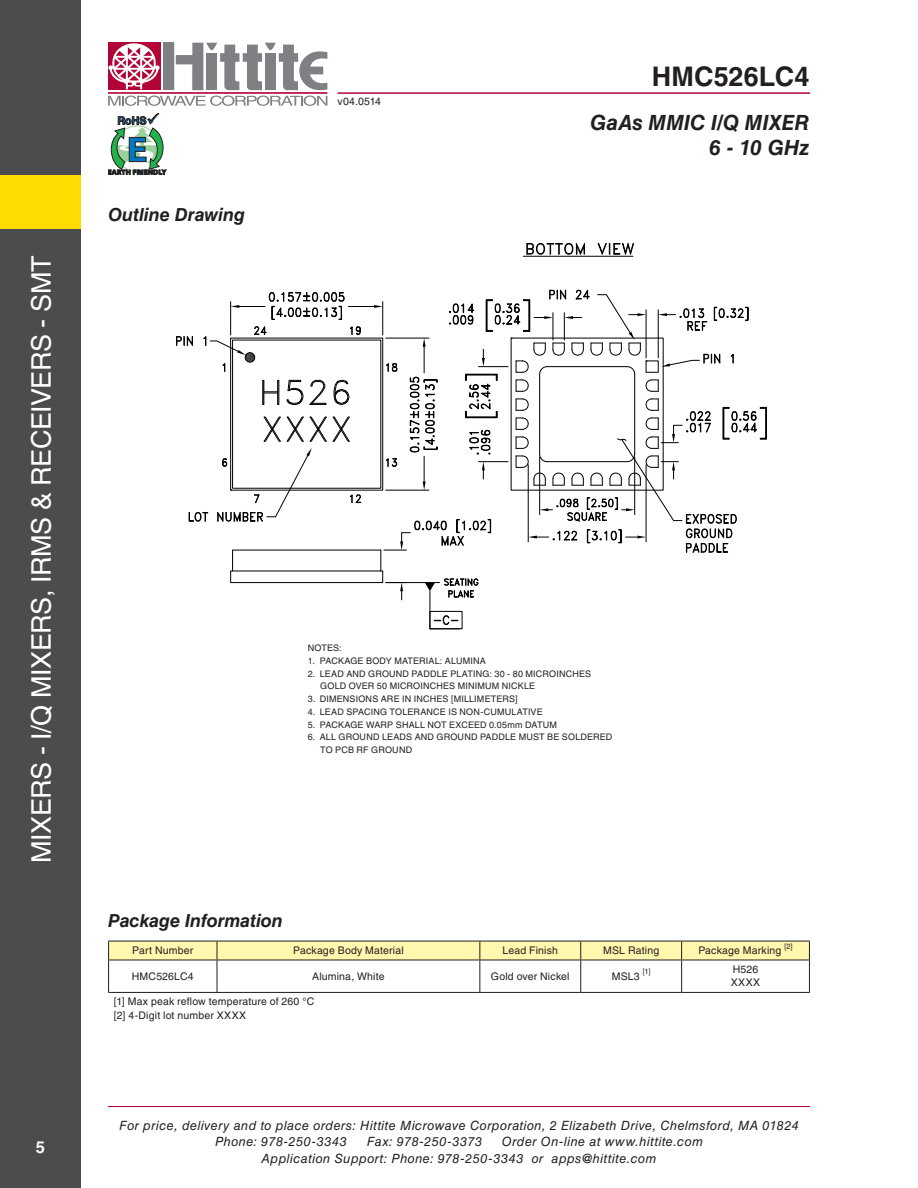
<style>
.page{position:relative;width:918px;height:1188px;background:#fff}
.page>*{position:absolute;margin:0;border:0;box-sizing:border-box;transform-origin:0 0}
.t1{font:27px "Helvetica LT Std";letter-spacing:-.015em;color:#fff}
.t2{font:700 27px "Helvetica LT Std";letter-spacing:.005em;color:#231f20}
.t3{font:italic 700 21px/25.2px "Helvetica LT Std";letter-spacing:.005em;color:#231f20;text-align:right}
.t4{font:italic 700 18px "Helvetica LT Std";letter-spacing:-.005em;color:#231f20}
.t5{font:700 16.5px "Helvetica LT Std";color:#fff}
.t6{font:italic 12.75px/16.5px "Helvetica LT Std";letter-spacing:.035em;color:#231f20}
.t7{font:10.5px/13.5px "Helvetica LT Std";letter-spacing:.015em;color:#231f20}
.t8{font:9px "Helvetica LT Std";letter-spacing:.02em;color:#231f20}
.t9{font:7.5px "Helvetica LT Std";color:#231f20}
</style>
<div class="page">
<hr style="left:108px;top:1106px;width:702px;height:1px;background:#b30437">
<hr style="left:338px;top:92px;width:472px;height:2px;background:#b30437">
<div style="left:163px;top:43px;width:11px;height:47px;background:#7e8083"></div>
<div style="left:108px;top:43px;width:52px;height:47px;background:#b30437"></div>
<hr style="left:108px;top:92px;width:219px;height:2px;background:#b30437">
<svg style="left:176px;top:43px;width:151px;height:47px"></svg>
<svg style="left:108px;top:96px;width:219px;height:10px"></svg>
<svg style="left:108px;top:43px;width:52px;height:46px"></svg>
<svg style="left:108px;top:113px;width:58px;height:62px"></svg>
<div style="left:0;top:0;width:81px;height:1188px;background:#4b4c4d"></div>
<div style="left:0;top:175px;width:81px;height:54px;background:#ffdc01"></div>
<svg style="left:526px;top:243px;width:59px;height:12px"></svg>
<svg style="left:597px;top:243px;width:37px;height:13px"></svg>
<hr style="left:523px;top:256px;width:110px;height:1px;background:#000">
<hr style="left:386px;top:582px;width:54px;height:1px;background:#000">
<svg style="left:386px;top:583px;width:20px;height:17px"></svg>
<svg style="left:425px;top:578px;width:54px;height:51px"></svg>
<svg style="left:176px;top:289px;width:591px;height:283px"></svg>
<div style="left:230px;top:570px;width:153px;height:13px;border:1px solid #000"></div>
<svg style="left:108px;top:941px;width:702px;height:19px;background:#f0e9a4"></svg>
<hr style="left:108px;top:960px;width:109px;height:1px;background:#231f20">
<hr style="left:108px;top:960px;width:1px;height:32px;background:#231f20">
<hr style="left:217px;top:960px;width:263px;height:1px;background:#231f20">
<hr style="left:217px;top:960px;width:1px;height:32px;background:#231f20">
<hr style="left:480px;top:960px;width:101px;height:1px;background:#231f20">
<hr style="left:479px;top:960px;width:1px;height:32px;background:#231f20">
<hr style="left:581px;top:960px;width:101px;height:1px;background:#231f20">
<hr style="left:580px;top:960px;width:1px;height:32px;background:#231f20">
<hr style="left:682px;top:960px;width:128px;height:1px;background:#231f20">
<hr style="left:681px;top:960px;width:1px;height:32px;background:#231f20">
<hr style="left:809px;top:960px;width:1px;height:32px;background:#231f20">
<hr style="left:108px;top:992px;width:109px;height:1px;background:#231f20">
<hr style="left:217px;top:992px;width:263px;height:1px;background:#231f20">
<hr style="left:480px;top:992px;width:101px;height:1px;background:#231f20">
<hr style="left:581px;top:992px;width:101px;height:1px;background:#231f20">
<hr style="left:682px;top:992px;width:128px;height:1px;background:#231f20">
<h1 class="t1" style="left:26px;top:863px;width:609px;rotate:-90deg">mixers - i/q mixers, IRMs &amp; Receivers - SMT</h1>
<h3 class="t5" style="left:36px;top:1138px;width:11px">5</h3>
<h3 class="t4" style="left:108px;top:204px;width:138px">Outline Drawing</h3>
<p class="t7" style="left:338px;top:94px;width:45px">v04.0514</p>
<h1 class="t2" style="left:652px;top:60px;width:159px">HMC526LC4</h1>
<h2 class="t3" style="left:590px;top:109px;width:221px">GaAs MMIC I/Q MIXER<br>6 - 10 GHz</h2>
<p class="t8" style="left:308px;top:643px;width:35px">NOTES:</p>
<p class="t8" style="left:308px;top:656px;width:179px">1. PACKAGE BODY MATERIAL: ALUMI NA</p>
<p class="t8" style="left:308px;top:668px;width:225px">2. LEAD AND GROUND PADDLE PLATI NG: 30 - 80 MICR</p>
<p class="t8" style="left:549px;top:668px;width:37px">OI NCHES</p>
<p class="t8" style="left:320px;top:681px;width:43px">GOLD OVER</p>
<p class="t8" style="left:377px;top:681px;width:20px">50 MICR</p>
<p class="t8" style="left:413px;top:681px;width:122px">OINCHES MINIMUM NICKLE</p>
<p class="t8" style="left:308px;top:694px;width:25px">3. DIME</p>
<p class="t8" style="left:343px;top:694px;width:138px">NSIONS ARE I N I NCHES [MI LLIME</p>
<p class="t8" style="left:491px;top:694px;width:13px">TERS</p>
<p class="t8" style="left:515px;top:694px;width:4px">]</p>
<p class="t8" style="left:308px;top:707px;width:226px">4. LEAD SPACI NG TOLERANCE IS NON-CUMULATIVE</p>
<p class="t8" style="left:308px;top:719px;width:149px">5. PACKAGE WARP SHALL NOT EXCEE</p>
<p class="t8" style="left:480px;top:719px;width:77px">D 0.05mm DATUM</p>
<p class="t8" style="left:308px;top:732px;width:287px">6. ALL GROUND LEADS AND GROUND PADDLE MUST BE SOLDERE</p>
<p class="t8" style="left:606px;top:732px;width:8px">D</p>
<p class="t8" style="left:320px;top:745px;width:93px">TO PCB RF GROUND</p>
<h3 class="t4" style="left:108px;top:909px;width:176px">Package Information</h3>
<p class="t7" style="left:132px;top:944px;width:62px">Part Number</p>
<p class="t7" style="left:293px;top:944px;width:112px">Package Body Material</p>
<p class="t7" style="left:503px;top:944px;width:57px">Lead Finish</p>
<p class="t7" style="left:603px;top:944px;width:58px">MSL Rating</p>
<p class="t7" style="left:698px;top:944px;width:96px">Package Marking <sup>[2]</sup></p>
<p class="t7" style="left:132px;top:969px;width:63px">HMC526LC4</p>
<p class="t7" style="left:312px;top:969px;width:74px">Alumina, White</p>
<p class="t7" style="left:491px;top:969px;width:80px">Gold over Nickel</p>
<p class="t7" style="left:612px;top:970px;width:30px">MS L3</p>
<p class="t9" style="left:643px;top:967px;width:9px">[1]</p>
<p class="t7" style="left:731px;top:962px;width:29px">H526<br>XXXX</p>
<p class="t7" style="left:114px;top:995px;width:201px">[1] Max peak reflow temperature of 260 °C [2] 4-Digit lot number XXXX</p>
<h3 class="t6" style="left:215px;top:1117px;width:585px;text-indent:-96px">For price, delivery and to place orders: Hittite Microwave Corporation, 2 Elizabeth Drive, Chelmsford, MA 01824<br>Phone: 978-250-3343</h3>
<h3 class="t6" style="left:262px;top:1133px;width:443px;text-indent:240px">Order On-line at www.hittite.com<br>Application Support: Phone: 978-250-3343 or apps@hittite.com</h3>
<h3 class="t6" style="left:367px;top:1133px;width:117px">Fax: 978-250-3373</h3>
</div>
